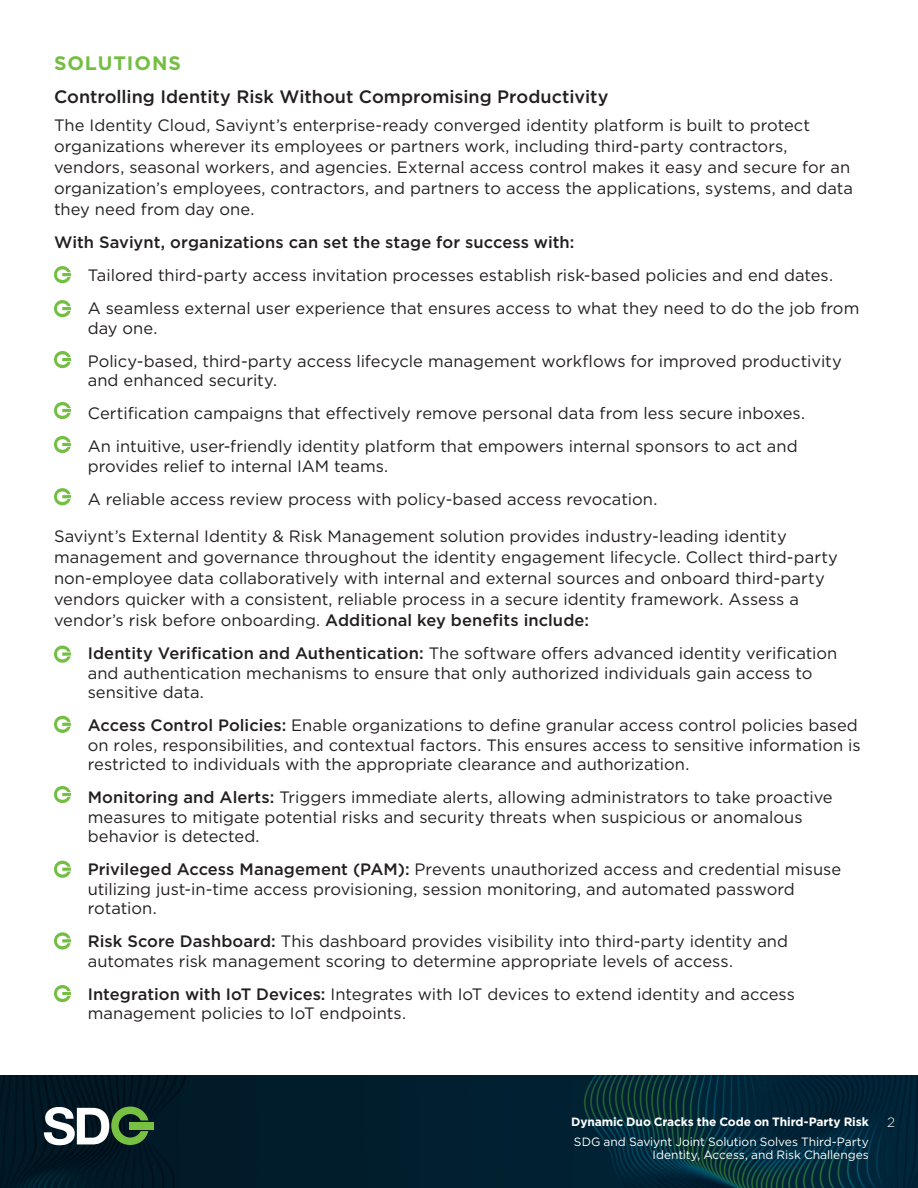
<style>
.page{position:relative;width:918px;height:1188px;background:#fff}
.page>*{position:absolute;margin:0;border:0;box-sizing:border-box;transform-origin:0 0}
.Body1{font:700 19.5px "Gotham";letter-spacing:.05em;color:#74bf43}
.Body1-2{font:500 18px "Gotham";color:#231f20}
.Body1-3{font:16.5px/19.5px "Gotham";color:#231f20}
.Body1-4{font:500 16.5px "Gotham";letter-spacing:.005em;color:#231f20}
.Body1-5{font:300 13.5px "Gotham";color:#fff}
.Body1-6{font:12px/13.5px "Gotham";letter-spacing:-.005em;color:#fff;text-align:right}
.Body1-7{font:700 12px "Gotham";letter-spacing:-.01em;color:#fff}
.s1{font-weight:500}
</style>
<div class="page">
<img style="left:0;top:1075px;width:918px;height:113px">
<svg style="left:44px;top:1107px;width:104px;height:38px"></svg>
<div style="left:130px;top:1122px;width:24px;height:7px;background:#77c042"></div>
<svg style="left:54px;top:266px;width:17px;height:17px"></svg>
<svg style="left:54px;top:300px;width:17px;height:17px"></svg>
<svg style="left:54px;top:351px;width:17px;height:17px"></svg>
<svg style="left:54px;top:402px;width:17px;height:17px"></svg>
<svg style="left:54px;top:436px;width:17px;height:17px"></svg>
<svg style="left:54px;top:488px;width:17px;height:17px"></svg>
<svg style="left:54px;top:645px;width:17px;height:18px"></svg>
<svg style="left:54px;top:716px;width:17px;height:17px"></svg>
<svg style="left:54px;top:786px;width:17px;height:17px"></svg>
<svg style="left:54px;top:861px;width:17px;height:17px"></svg>
<svg style="left:54px;top:932px;width:17px;height:18px"></svg>
<svg style="left:54px;top:985px;width:17px;height:17px"></svg>
<p class="Body1" style="left:54px;top:50px;width:129px">SOLUTIONS</p>
<p class="Body1-2" style="left:54px;top:84px;width:556px">Controlling Identity Risk Without Compromising Productivity</p>
<p class="Body1-3" style="left:54px;top:114px;width:801px;line-height:21px">The Identity Cloud, Saviynt’s enterprise-ready converged identity platform is built to protect organizations wherever its employees or partners work, including third-party contractors, vendors, seasonal workers, and agencies. External access control makes it easy and secure for an organization’s employees, contractors, and partners to access the applications, systems, and data they need from day one.</p>
<p class="Body1-4" style="left:54px;top:231px;width:522px">With Saviynt, organizations can set the stage for success with:</p>
<p class="Body1-3" style="left:88px;top:265px;width:747px">Tailored third-party access invitation processes establish risk-based policies and end dates.</p>
<p class="Body1-3" style="left:88px;top:298px;width:773px">A seamless external user experience that ensures access to what they need to do the job from day one.</p>
<p class="Body1-3" style="left:88px;top:351px;width:756px">Policy-based, third-party access lifecycle management workflows for improved productivity and enhanced security.</p>
<p class="Body1-3" style="left:88px;top:403px;width:719px">Certification campaigns that effectively remove personal data from less secure inboxes.</p>
<p class="Body1-3" style="left:88px;top:436px;width:711px">An intuitive, user-friendly identity platform that empowers internal sponsors to act and provides relief to internal IAM teams.</p>
<p class="Body1-3" style="left:88px;top:489px;width:571px">A reliable access review process with policy-based access revocation.</p>
<p class="Body1-3" style="left:54px;top:525px;width:786px;line-height:21px">Saviynt’s External Identity &amp; Risk Management solution provides industry-leading identity management and governance throughout the identity engagement lifecycle. Collect third-party non-employee data collaboratively with internal and external sources and onboard third-party vendors quicker with a consistent, reliable process in a secure identity framework. Assess a vendor’s risk before onboarding. <span class="s1">Additional key benefits include:</span></p>
<p class="Body1-3" style="left:88px;top:643px;width:751px"><span class="s1">Identity Verification and Authentication:</span> The software offers advanced identity verification and authentication mechanisms to ensure that only authorized individuals gain access to sensitive data.</p>
<p class="Body1-3" style="left:88px;top:715px;width:775px"><span class="s1">Access Control Policies:</span> Enable organizations to define granular access control policies based on roles, responsibilities, and contextual factors. This ensures access to sensitive information is restricted to individuals with the appropriate clearance and authorization.</p>
<p class="Body1-3" style="left:88px;top:787px;width:746px"><span class="s1">Monitoring and Alerts:</span> Triggers immediate alerts, allowing administrators to take proactive measures to mitigate potential risks and security threats when suspicious or anomalous behavior is detected.</p>
<p class="Body1-3" style="left:88px;top:859px;width:755px"><span class="s1">Privileged Access Management (PAM):</span> Prevents unauthorized access and credential misuse utilizing just-in-time access provisioning, session monitoring, and automated password rotation.</p>
<p class="Body1-3" style="left:88px;top:931px;width:702px"><span class="s1">Risk Score Dashboard:</span> This dashboard provides visibility into third-party identity and automates risk management scoring to determine appropriate levels of access.</p>
<p class="Body1-3" style="left:88px;top:984px;width:709px"><span class="s1">Integration with IoT Devices:</span> Integrates with IoT devices to extend identity and access management policies to IoT endpoints.</p>
<p class="Body1-7" style="left:571px;top:1114px;width:299px">Dynamic Duo Cracks the Code on Third-Party Risk</p>
<p class="Body1-6" style="left:574px;top:1134px;width:296px">SDG and Saviynt Joint Solution Solves Third-Party<br>Identity, Access, and Risk Challenges</p>
<p class="Body1-5" style="left:887px;top:1114px;width:9px">2</p>
</div>
